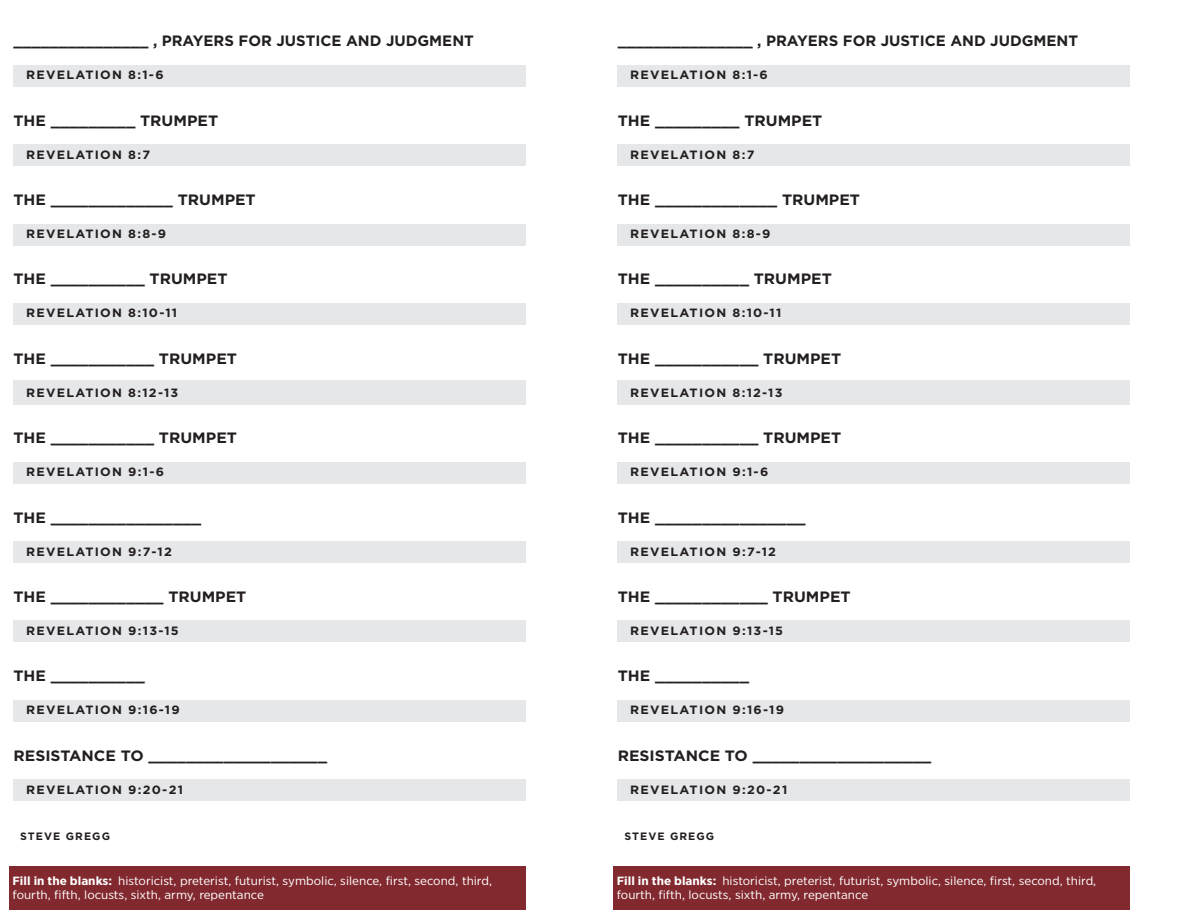
<style>
.page{position:relative;width:1188px;height:918px;background:#fff}
.page>*{position:absolute;margin:0;border:0;box-sizing:border-box;transform-origin:0 0}
.Main_Point{font:700 15px "Gotham";color:#231f20;scale:1.04 1}
.Main_Point-2{font:700 15px "Gotham";color:#231f20}
.Bible_Verse{font:700 12px "Gotham";letter-spacing:.1em;color:#231f20;scale:1.04 1}
.t1{font:11.85px/14.2px "Gotham Narrow";color:#fff;scale:1.12 1}
.Sub_Point{font:700 10.65px "Gotham";letter-spacing:.1em;color:#231f20}
.s1{font-weight:700}
</style>
<div class="page">
<div style="left:14px;top:65px;width:512px;height:22px;background:#e6e7e9"></div>
<div style="left:14px;top:144px;width:512px;height:22px;background:#e6e7e9"></div>
<div style="left:14px;top:224px;width:512px;height:21px;background:#e6e7e9"></div>
<div style="left:14px;top:303px;width:512px;height:22px;background:#e6e7e9"></div>
<div style="left:14px;top:380px;width:512px;height:25px;background:#e6e7e9"></div>
<div style="left:14px;top:462px;width:512px;height:21px;background:#e6e7e9"></div>
<div style="left:14px;top:541px;width:512px;height:22px;background:#e6e7e9"></div>
<div style="left:14px;top:620px;width:512px;height:22px;background:#e6e7e9"></div>
<div style="left:14px;top:700px;width:512px;height:21px;background:#e6e7e9"></div>
<div style="left:14px;top:779px;width:512px;height:22px;background:#e6e7e9"></div>
<div style="left:9px;top:867px;width:517px;height:43px;background:#82292f"></div>
<div style="left:618px;top:65px;width:512px;height:22px;background:#e6e7e9"></div>
<div style="left:618px;top:144px;width:512px;height:22px;background:#e6e7e9"></div>
<div style="left:618px;top:224px;width:512px;height:21px;background:#e6e7e9"></div>
<div style="left:618px;top:303px;width:512px;height:22px;background:#e6e7e9"></div>
<div style="left:618px;top:380px;width:512px;height:25px;background:#e6e7e9"></div>
<div style="left:618px;top:462px;width:512px;height:21px;background:#e6e7e9"></div>
<div style="left:618px;top:541px;width:512px;height:22px;background:#e6e7e9"></div>
<div style="left:618px;top:620px;width:512px;height:22px;background:#e6e7e9"></div>
<div style="left:618px;top:700px;width:512px;height:21px;background:#e6e7e9"></div>
<div style="left:618px;top:779px;width:512px;height:22px;background:#e6e7e9"></div>
<div style="left:613px;top:867px;width:517px;height:43px;background:#82292f"></div>
<p class="Main_Point-2" style="left:14px;top:31px;width:462px">_______________ , PRAYERS FOR JUSTICE AND JUDGMENT</p>
<p class="Bible_Verse" style="left:26px;top:67px;width:134px">REVELATION 8:1-6</p>
<p class="Main_Point" style="left:14px;top:111px;width:198px">THE _________ TRUMPET</p>
<p class="Bible_Verse" style="left:26px;top:147px;width:121px">REVELATION 8:7</p>
<p class="Main_Point" style="left:14px;top:190px;width:234px">THE _____________ TRUMPET</p>
<p class="Bible_Verse" style="left:26px;top:226px;width:136px">REVELATION 8:8-9</p>
<p class="Main_Point" style="left:14px;top:269px;width:207px">THE __________ TRUMPET</p>
<p class="Bible_Verse" style="left:26px;top:305px;width:147px">REVELATION 8:10-11</p>
<p class="Main_Point" style="left:14px;top:349px;width:216px">THE ___________ TRUMPET</p>
<p class="Bible_Verse" style="left:26px;top:385px;width:148px">REVELATION 8:12-13</p>
<p class="Main_Point" style="left:14px;top:428px;width:216px">THE ___________ TRUMPET</p>
<p class="Bible_Verse" style="left:26px;top:464px;width:134px">REVELATION 9:1-6</p>
<p class="Main_Point" style="left:14px;top:507px;width:182px">THE ________________</p>
<p class="Bible_Verse" style="left:26px;top:543px;width:142px">REVELATION 9:7-12</p>
<p class="Main_Point" style="left:14px;top:587px;width:225px">THE ____________ TRUMPET</p>
<p class="Bible_Verse" style="left:26px;top:623px;width:148px">REVELATION 9:13-15</p>
<p class="Main_Point" style="left:14px;top:666px;width:128px">THE __________</p>
<p class="Bible_Verse" style="left:26px;top:702px;width:149px">REVELATION 9:16-19</p>
<p class="Main_Point" style="left:14px;top:745px;width:303px">RESISTANCE TO ___________________</p>
<p class="Bible_Verse" style="left:26px;top:781px;width:152px">REVELATION 9:20-21</p>
<p class="Sub_Point" style="left:20px;top:829px;width:91px">STEVE GREGG</p>
<p class="t1" style="left:13px;top:873px;width:430px"><span class="s1">Fill in the blanks:</span> historicist, preterist, futurist, symbolic, silence, first, second, third, fourth, fifth, locusts, sixth, army, repentance</p>
<p class="Main_Point-2" style="left:618px;top:31px;width:462px">_______________ , PRAYERS FOR JUSTICE AND JUDGMENT</p>
<p class="Bible_Verse" style="left:630px;top:67px;width:134px">REVELATION 8:1-6</p>
<p class="Main_Point" style="left:618px;top:111px;width:198px">THE _________ TRUMPET</p>
<p class="Bible_Verse" style="left:630px;top:147px;width:121px">REVELATION 8:7</p>
<p class="Main_Point" style="left:618px;top:190px;width:234px">THE _____________ TRUMPET</p>
<p class="Bible_Verse" style="left:630px;top:226px;width:136px">REVELATION 8:8-9</p>
<p class="Main_Point" style="left:618px;top:269px;width:207px">THE __________ TRUMPET</p>
<p class="Bible_Verse" style="left:630px;top:305px;width:147px">REVELATION 8:10-11</p>
<p class="Main_Point" style="left:618px;top:349px;width:216px">THE ___________ TRUMPET</p>
<p class="Bible_Verse" style="left:630px;top:385px;width:148px">REVELATION 8:12-13</p>
<p class="Main_Point" style="left:618px;top:428px;width:216px">THE ___________ TRUMPET</p>
<p class="Bible_Verse" style="left:630px;top:464px;width:134px">REVELATION 9:1-6</p>
<p class="Main_Point" style="left:618px;top:507px;width:182px">THE ________________</p>
<p class="Bible_Verse" style="left:630px;top:543px;width:142px">REVELATION 9:7-12</p>
<p class="Main_Point" style="left:618px;top:587px;width:225px">THE ____________ TRUMPET</p>
<p class="Bible_Verse" style="left:630px;top:623px;width:148px">REVELATION 9:13-15</p>
<p class="Main_Point" style="left:618px;top:666px;width:128px">THE __________</p>
<p class="Bible_Verse" style="left:630px;top:702px;width:149px">REVELATION 9:16-19</p>
<p class="Main_Point" style="left:618px;top:745px;width:303px">RESISTANCE TO ___________________</p>
<p class="Bible_Verse" style="left:630px;top:781px;width:152px">REVELATION 9:20-21</p>
<p class="Sub_Point" style="left:625px;top:829px;width:91px">STEVE GREGG</p>
<p class="t1" style="left:617px;top:873px;width:430px"><span class="s1">Fill in the blanks:</span> historicist, preterist, futurist, symbolic, silence, first, second, third, fourth, fifth, locusts, sixth, army, repentance</p>
</div>
